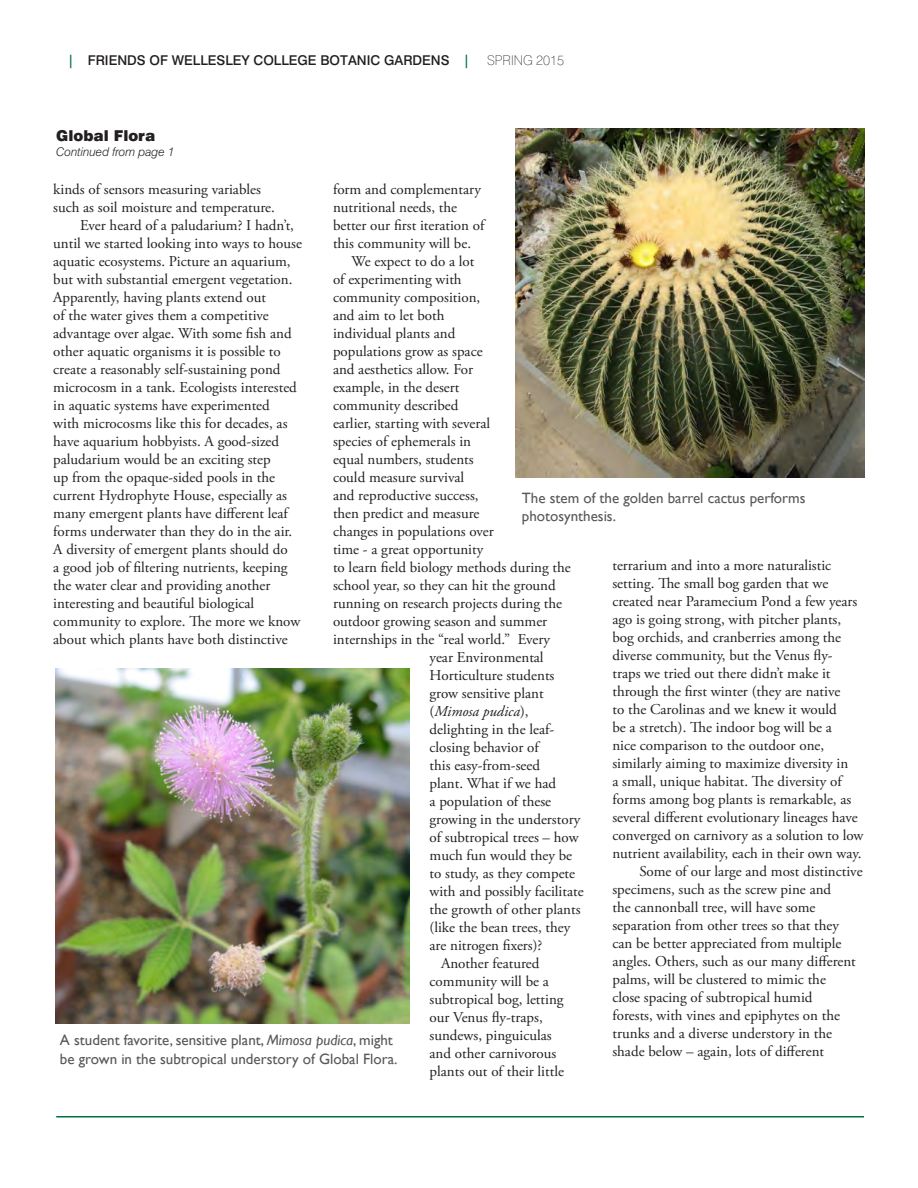
<style>
.page{position:relative;width:918px;height:1188px;background:#fff}
.page>*{position:absolute;margin:0;border:0;box-sizing:border-box;transform-origin:0 0}
.t1{font:15px/18px "Adobe Garamond Pro";color:#231f20}
.Photo_credit{font:15px/18px "Gill Sans";color:#57585a}
.t2{font:italic 15px "Adobe Garamond Pro";color:#231f20}
.Continued_title{font:900 15px "Swiss 721 BT";color:#231f20}
.t3{font:500 13.5px "Swiss 721 BT";color:#231f20}
.t4{font:100 13.5px "Swiss 721 BT";color:#231f20}
.Continued_title-2{font:italic 300 12px "Swiss 721 BT";color:#231f20}
.s1{color:#006f3c}
.s2{font-style:normal}
.s3{font-style:italic}
</style>
<div class="page">
<hr style="left:56px;top:1116px;width:808px;height:2px;background:#006f3c">
<img style="left:515px;top:129px;width:349px;height:349px">
<img style="left:55px;top:669px;width:354px;height:354px">
<p class="t3" style="left:68px;top:52px;width:404px"><span class="s1">|</span> FRIENDS OF WELLESLEY COLLEGE BOTANIC GARDENS <span class="s1">|</span></p>
<p class="t4" style="left:487px;top:52px;width:79px">SPRING 2015</p>
<p class="Continued_title" style="left:56px;top:127px;width:101px">Global Flora</p>
<p class="Continued_title-2" style="left:56px;top:144px;width:120px">Continued from page 1</p>
<p class="t1" style="left:53px;top:181px;width:223px">kinds of sensors measuring variables such as soil moisture and temperature.</p>
<p class="t1" style="left:53px;top:217px;width:250px;text-indent:27px">Ever heard of a paludarium? I hadn’t, until we started looking into ways to house aquatic ecosystems. Picture an aquarium, but with substantial emergent vegetation.<br>Apparently, having plants extend out<br>of the water gives them a competitive advantage over algae. With some fish and other aquatic organisms it is possible to create a reasonably self-sustaining pond microcosm in a tank. Ecologists interested in aquatic systems have experimented<br>with microcosms like this for decades, as have aquarium hobbyists. A good-sized paludarium would be an exciting step<br>up from the opaque-sided pools in the current Hydrophyte House, especially as many emergent plants have different leaf forms underwater than they do in the air.<br>A diversity of emergent plants should do<br>a good job of filtering nutrients, keeping the water clear and providing another interesting and beautiful biological community to explore. The more we know about which plants have both distinctive</p>
<p class="t1" style="left:333px;top:181px;width:153px">form and complementary nutritional needs, the better our first iteration of this community will be.</p>
<p class="t1" style="left:352px;top:253px;width:124px">We expect to do a lot</p>
<p class="t1" style="left:333px;top:271px;width:130px">of experimenting with</p>
<p class="t1" style="left:333px;top:289px;width:149px">community composition,</p>
<p class="t1" style="left:333px;top:307px;width:113px">and aim to let both</p>
<p class="t1" style="left:333px;top:325px;width:124px">individual plants and</p>
<p class="t1" style="left:333px;top:343px;width:151px">populations grow as space</p>
<p class="t1" style="left:333px;top:361px;width:142px">and aesthetics allow. For</p>
<p class="t1" style="left:333px;top:379px;width:128px">example, in the desert</p>
<p class="t1" style="left:333px;top:397px;width:127px">community described</p>
<p class="t1" style="left:333px;top:415px;width:159px">earlier, starting with several</p>
<p class="t1" style="left:333px;top:433px;width:140px">species of ephemerals in</p>
<p class="t1" style="left:333px;top:451px;width:142px">equal numbers, students</p>
<p class="t1" style="left:333px;top:469px;width:133px">could measure survival</p>
<p class="t1" style="left:333px;top:487px;width:147px">and reproductive success,</p>
<p class="t1" style="left:333px;top:505px;width:148px">then predict and measure</p>
<p class="t1" style="left:333px;top:523px;width:162px">changes in populations over</p>
<p class="t1" style="left:333px;top:541px;width:152px">time - a great opportunity</p>
<p class="t1" style="left:333px;top:559px;width:239px">to learn field biology methods during the</p>
<p class="t1" style="left:333px;top:577px;width:224px">school year, so they can hit the ground</p>
<p class="t1" style="left:333px;top:595px;width:231px">running on research projects during the</p>
<p class="t1" style="left:333px;top:613px;width:216px">outdoor growing season and summer</p>
<p class="t1" style="left:333px;top:631px;width:219px">internships in the “real world.” Every</p>
<p class="t1" style="left:430px;top:649px;width:116px">year Environmental</p>
<p class="t1" style="left:430px;top:667px;width:126px">Horticulture students</p>
<p class="t1" style="left:430px;top:685px;width:116px">grow sensitive plant</p>
<p class="t2" style="left:430px;top:703px;width:100px"><span class="s2">(</span>Mimosa pudica<span class="s2">),</span></p>
<p class="t1" style="left:430px;top:721px;width:126px">delighting in the leaf-</p>
<p class="t1" style="left:430px;top:739px;width:111px">closing behavior of</p>
<p class="t1" style="left:430px;top:757px;width:112px">this easy-from-seed</p>
<p class="t1" style="left:430px;top:775px;width:128px">plant. What if we had</p>
<p class="t1" style="left:430px;top:793px;width:123px">a population of these</p>
<p class="t1" style="left:430px;top:811px;width:152px">growing in the understory</p>
<p class="t1" style="left:430px;top:829px;width:151px">of subtropical trees – how</p>
<p class="t1" style="left:430px;top:847px;width:144px">much fun would they be</p>
<p class="t1" style="left:430px;top:865px;width:147px">to study, as they compete</p>
<p class="t1" style="left:430px;top:883px;width:156px">with and possibly facilitate</p>
<p class="t1" style="left:430px;top:901px;width:153px">the growth of other plants</p>
<p class="t1" style="left:430px;top:919px;width:142px">(like the bean trees, they</p>
<p class="t1" style="left:430px;top:937px;width:114px">are nitrogen fixers)?</p>
<p class="t1" style="left:430px;top:955px;width:136px;text-indent:11px">Another featured community will be a subtropical bog, letting our Venus fly-traps, sundews, pinguiculas and other carnivorous plants out of their little</p>
<p class="Photo_credit" style="left:522px;top:489px;width:285px">The stem of the golden barrel cactus performs photosynthesis.</p>
<p class="t1" style="left:612px;top:557px;width:253px">terrarium and into a more naturalistic setting. The small bog garden that we created near Paramecium Pond a few years ago is going strong, with pitcher plants, bog orchids, and cranberries among the diverse community, but the Venus fly&shy;traps we tried out there didn’t make it through the first winter (they are native<br>to the Carolinas and we knew it would<br>be a stretch). The indoor bog will be a<br>nice comparison to the outdoor one, similarly aiming to maximize diversity in<br>a small, unique habitat. The diversity of forms among bog plants is remarkable, as several different evolutionary lineages have converged on carnivory as a solution to low nutrient availability, each in their own way.</p>
<p class="t1" style="left:612px;top:863px;width:252px;text-indent:27px">Some of our large and most distinctive specimens, such as the screw pine and<br>the cannonball tree, will have some separation from other trees so that they can be better appreciated from multiple angles. Others, such as our many different palms, will be clustered to mimic the<br>close spacing of subtropical humid<br>forests, with vines and epiphytes on the trunks and a diverse understory in the shade below – again, lots of different</p>
<p class="Photo_credit" style="left:60px;top:1030px;width:339px;line-height:18.8px">A student favorite, sensitive plant, <span class="s3">Mimosa pudica</span>, might be grown in the subtropical understory of Global Flora.</p>
</div>
